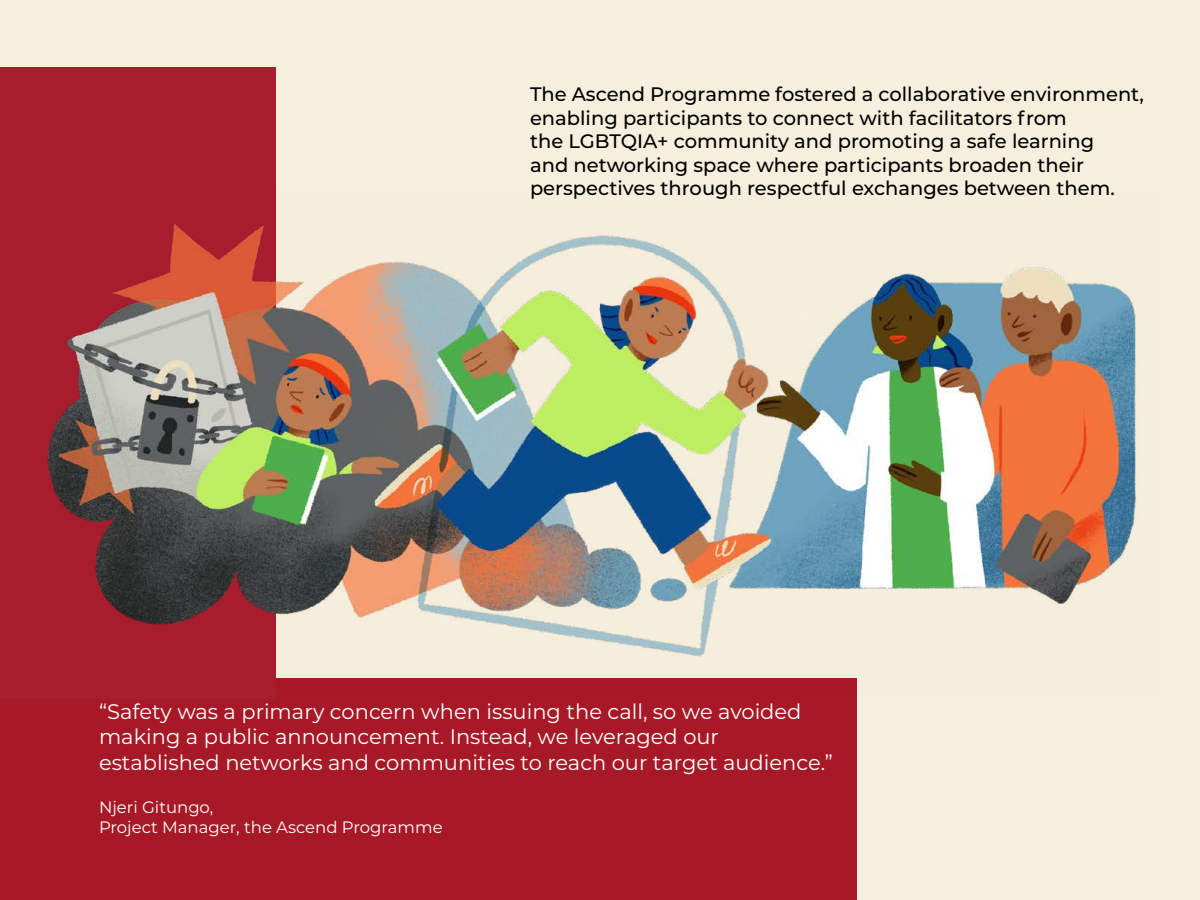
<style>
.page{position:relative;width:1200px;height:900px;background:#f6efdd}
.page>*{position:absolute;margin:0;border:0;box-sizing:border-box;transform-origin:0 0}
.t1{font:21px/25.2px "Montserrat";color:#fff}
.t2{font:500 19.5px/23.4px "Montserrat";color:#000}
.t3{font:16.5px/19.8px "Montserrat";color:#fff}
</style>
<div class="page">
<div style="left:0;top:678px;width:856px;height:222px;background:#a81927"></div>
<div style="left:0;top:68px;width:275px;height:631px;background:#a81e2e"></div>
<img style="left:47px;top:189px;width:1091px;height:504px">
<p class="t2" style="left:530px;top:82px;width:615px">The Ascend Programme fostered a collaborative environment, enabling participants to connect with facilitators from<br>the LGBTQIA+ community and promoting a safe learning<br>and networking space where participants broaden their perspectives through respectful exchanges between them.</p>
<p class="t1" style="left:99px;top:698px;width:735px">“Safety was a primary concern when issuing the call, so we avoided making a public announcement. Instead, we leveraged our established networks and communities to reach our target audience.”</p>
<p class="t3" style="left:99px;top:797px;width:345px">Njeri Gitungo,<br>Project Manager, the Ascend Programme</p>
</div>
